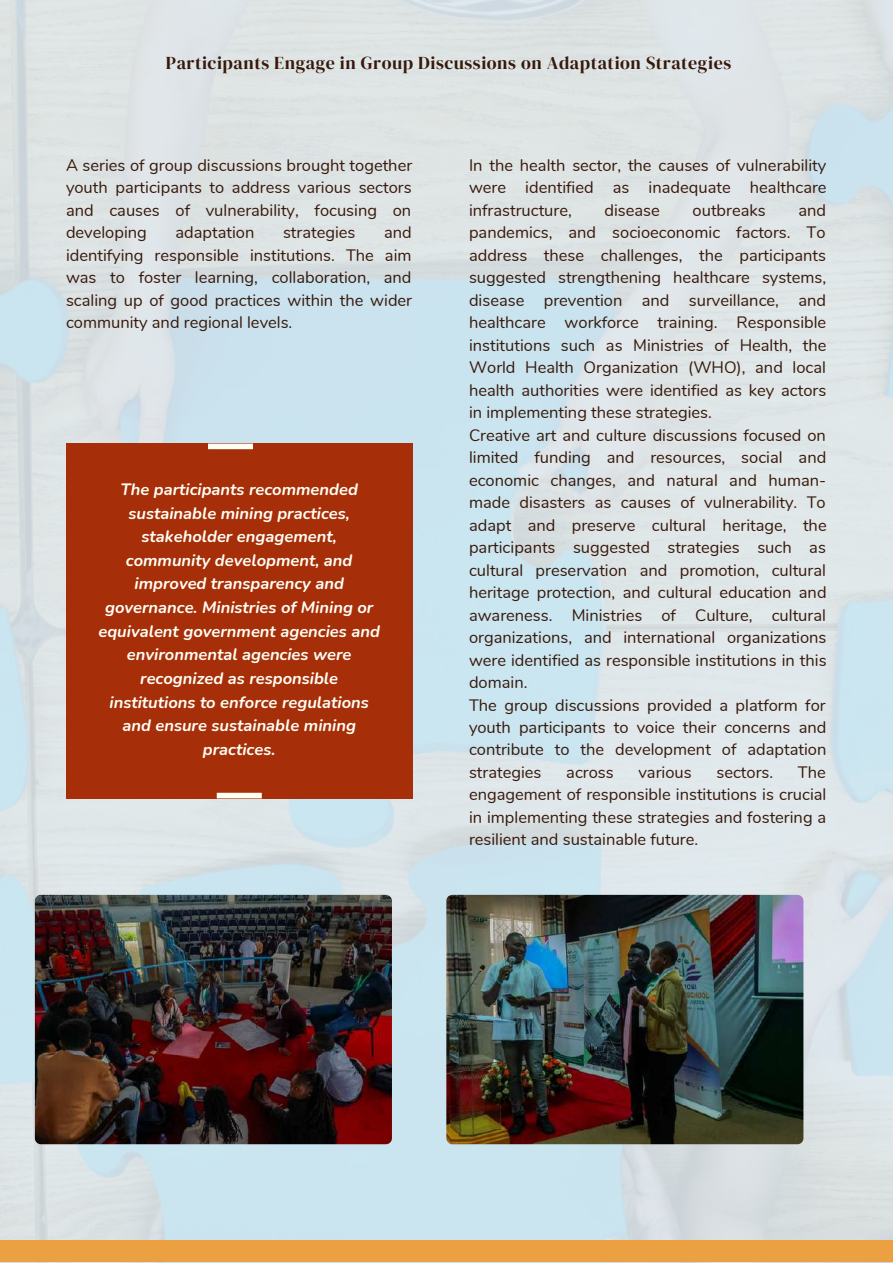
<style>
.page{position:relative;width:893px;height:1264px;background:#fff}
.page>*{position:absolute;margin:0;border:0;box-sizing:border-box;transform-origin:0 0}
.t1{font:18px "DM Serif Display";letter-spacing:.03em;color:#37190b}
.t2{font:16.5px/22.5px "Nunito";color:#37190b;text-align:justify}
.t3{font:italic 700 16.5px/23.5px "Nunito";color:#fffff6;text-align:center}
</style>
<div class="page">
<img style="left:0;top:0;width:892px;height:1262px">
<div style="left:0;top:1240px;width:892px;height:21px;background:#eba141"></div>
<div style="left:66px;top:443px;width:346px;height:356px;background:#a62f09"></div>
<div style="left:208px;top:443px;width:45px;height:6px;background:#fffff6"></div>
<div style="left:217px;top:792px;width:45px;height:6px;background:#fffff6"></div>
<img style="left:35px;top:894px;width:357px;height:250px;border-radius:6px">
<img style="left:446px;top:894px;width:357px;height:250px;border-radius:6px">
<p class="t1" style="left:166px;top:51px;width:566px">Participants Engage in Group Discussions on Adaptation Strategies</p>
<p class="t2" style="left:66px;top:154px;width:347px">A series of group discussions brought together youth participants to address various sectors and causes of vulnerability, focusing on developing</p>
<p class="t2" style="left:66px;top:221px;width:347px;text-indent:318px">and identifying responsible institutions. The aim was to foster learning, collaboration, and scaling up of good practices within the wider community and regional levels.</p>
<p class="t2" style="left:175px;top:221px;width:80px">adaptation</p>
<p class="t2" style="left:283px;top:221px;width:74px">strategies</p>
<p class="t3" style="left:98px;top:478px;width:283px">The participants recommended sustainable mining practices, stakeholder engagement, community development, and improved transparency and governance. Ministries of Mining or equivalent government agencies and environmental agencies were recognized as responsible institutions to enforce regulations and ensure sustainable mining practices.</p>
<p class="t2" style="left:469px;top:154px;width:359px">In the health sector, the causes of vulnerability were identified as inadequate healthcare infrastructure,</p>
<p class="t2" style="left:469px;top:199px;width:359px;text-align:left;text-indent:329px">and pandemics, and socioeconomic factors. To address these challenges, the participants suggested strengthening healthcare systems, disease prevention and surveillance, and healthcare workforce training. Responsible institutions such as Ministries of Health, the World Health Organization (WHO), and local health authorities were identified as key actors in implementing these strategies.<br>Creative art and culture discussions focused on limited funding and resources, social and economic changes, and natural and human&shy;made disasters as causes of vulnerability. To adapt and preserve cultural heritage, the participants suggested strategies such as cultural preservation and promotion, cultural heritage protection, and cultural education and awareness. Ministries of Culture, cultural organizations, and international organizations were identified as responsible institutions in this domain.<br>The group discussions provided a platform for youth participants to voice their concerns and contribute to the development of adaptation strategies</p>
<p class="t2" style="left:604px;top:199px;width:57px">disease</p>
<p class="t2" style="left:692px;top:199px;width:74px">outbreaks</p>
<p class="t2" style="left:469px;top:761px;width:359px;text-indent:329px">The engagement of responsible institutions is crucial in implementing these strategies and fostering a resilient and sustainable future.</p>
<p class="t2" style="left:566px;top:761px;width:49px">across</p>
<p class="t2" style="left:638px;top:761px;width:55px">various</p>
<p class="t2" style="left:716px;top:761px;width:58px">sectors.</p>
</div>
